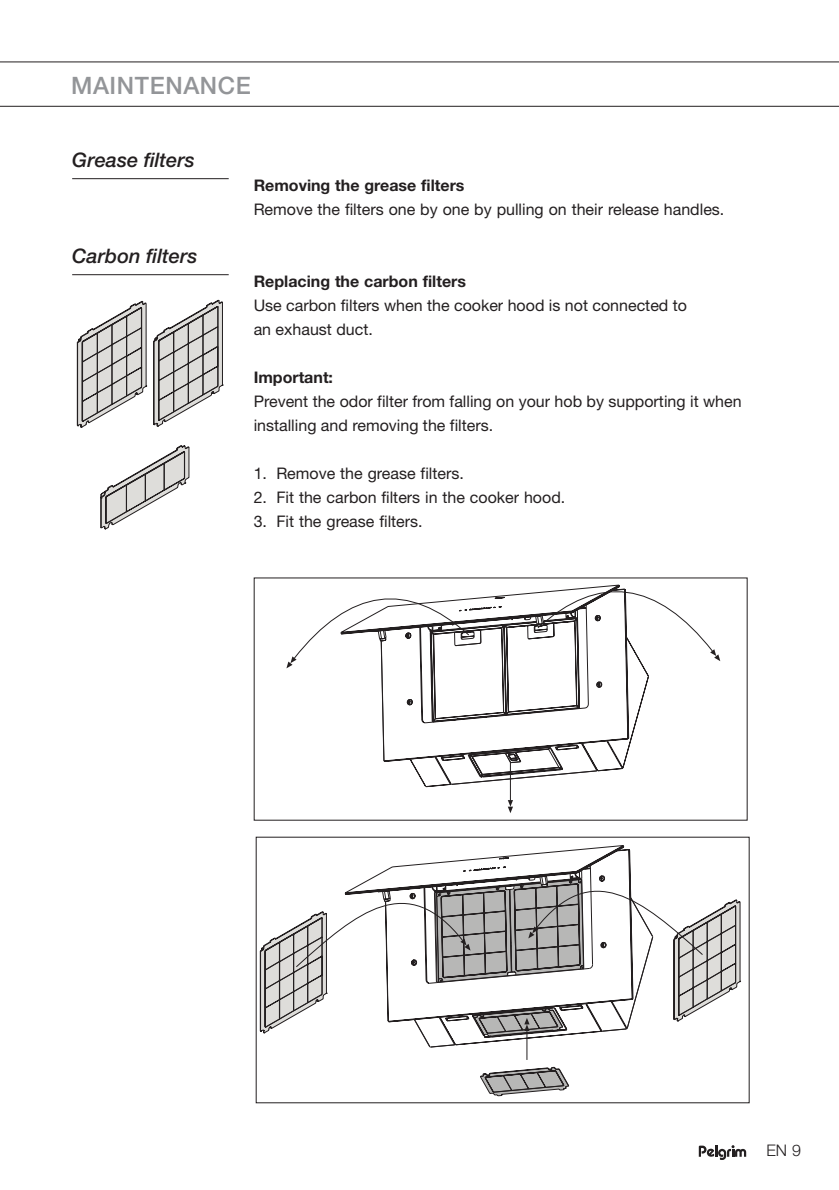
<style>
.page{position:relative;width:839px;height:1190px;background:#fff}
.page>*{position:absolute;margin:0;border:0;box-sizing:border-box;transform-origin:0 0}
.t1{font:500 24px "Helvetica Neue LT Std";letter-spacing:.025em;color:#939598}
.t2{font:italic 500 20px "Helvetica Neue LT Std";color:#231f20}
.t3{font:16px/24px "Helvetica Neue LT Std";color:#231f20}
.t4{font:700 16px "Helvetica Neue LT Std";color:#231f20}
.t5{font:300 16px "Helvetica Neue LT Std";color:#231f20}
</style>
<div class="page">
<hr style="left:0;top:61px;width:839px;height:1px;background:#231f20">
<hr style="left:0;top:106px;width:839px;height:1px;background:#231f20">
<svg style="left:698px;top:1145px;width:48px;height:15px"></svg>
<hr style="left:72px;top:178px;width:157px;height:1px;background:#231f20">
<hr style="left:72px;top:274px;width:157px;height:1px;background:#231f20">
<hr style="left:510px;top:762px;width:1px;height:38px;background:#231f20">
<svg style="left:508px;top:800px;width:5px;height:13px"></svg>
<svg style="left:286px;top:584px;width:434px;height:201px"></svg>
<svg style="left:480px;top:1067px;width:89px;height:29px"></svg>
<hr style="left:526px;top:1030px;width:1px;height:30px;background:#231f20">
<svg style="left:423px;top:1037px;width:122px;height:10px"></svg>
<svg style="left:260px;top:845px;width:480px;height:192px"></svg>
<svg style="left:77px;top:301px;width:69px;height:127px"></svg>
<svg style="left:153px;top:300px;width:70px;height:127px"></svg>
<svg style="left:100px;top:445px;width:89px;height:84px"></svg>
<h1 class="t1" style="left:71px;top:71px;width:181px">MAINTENANCE</h1>
<p class="t2" style="left:72px;top:148px;width:124px">Grease filters</p>
<p class="t2" style="left:72px;top:244px;width:127px">Carbon filters</p>
<p class="t4" style="left:254px;top:175px;width:212px">Removing the grease filters</p>
<p class="t3" style="left:254px;top:197px;width:472px">Remove the filters one by one by pulling on their release handles.</p>
<p class="t4" style="left:254px;top:271px;width:214px">Replacing the carbon filters</p>
<p class="t3" style="left:254px;top:293px;width:435px">Use carbon filters when the cooker hood is not connected to an exhaust duct.</p>
<p class="t4" style="left:254px;top:367px;width:81px">Important:</p>
<p class="t3" style="left:254px;top:389px;width:489px">Prevent the odor filter from falling on your hob by supporting it when installing and removing the filters.</p>
<p class="t3" style="left:254px;top:461px;width:212px">1. Remove the grease filters.</p>
<p class="t3" style="left:254px;top:485px;width:313px">2. Fit the carbon filters in the cooker hood.</p>
<p class="t3" style="left:254px;top:509px;width:170px">3. Fit the grease filters.</p>
<p class="t5" style="left:766px;top:1140px;width:36px">EN 9</p>
</div>
